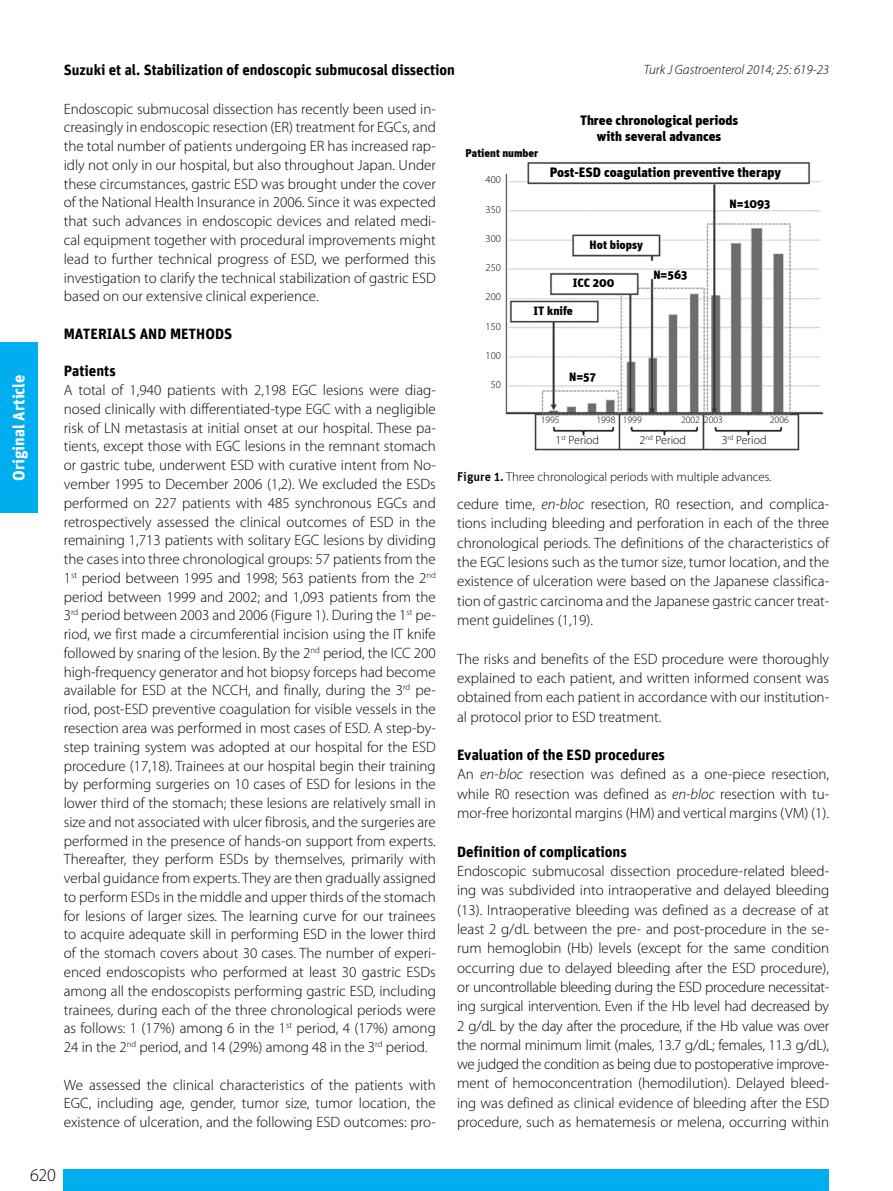
<style>
.page{position:relative;width:893px;height:1191px;background:#fff}
.page>*{position:absolute;margin:0;border:0;box-sizing:border-box;transform-origin:0 0}
.t1{font:300 18px "Myriad Pro";color:#000}
.t2{font:700 16.5px "Unit";color:#fff}
.t3{font:300 15px/18.8px "Myriad Pro";color:#000;text-align:justify}
.t4{font:700 15px "Unit";color:#000}
.t5{font:700 14.85px "Unit";color:#000}
.t6{font:900 13.5px/15.8px "Unit";color:#000;text-align:center}
.t7{font:italic 300 13.5px "Myriad Pro";color:#000}
.t8{font:300 12.75px "Myriad Pro";color:#000}
.t9{font:900 12px "Unit";color:#000}
.t10{font:300 12px "Myriad Pro";color:#000}
.t11{font:900 11.25px "Unit";color:#000}
.t12{font:300 10.5px "Myriad Pro";color:#000}
.t13{font:300 9.75px "Myriad Pro";color:#000}
.s1{font-family:"Unit";font-weight:500}
.s2{font-style:italic}
</style>
<div class="page">
<div style="left:0;top:342px;width:37px;height:170px;background:#00aeef"></div>
<img style="left:505px;top:161px;width:319px;height:290px">
<div style="left:64px;top:1169px;width:765px;height:22px;background:#00aeef"></div>
<p class="t2" style="left:9px;top:481px;width:108px;rotate:-90deg">Original Article</p>
<p class="t5" style="left:64px;top:60px;width:393px">Suzuki et al. Stabilization of endoscopic submucosal dissection</p>
<p class="t7" style="left:644px;top:61px;width:187px">Turk J Gastroenterol 2014; 25: 619-23</p>
<p class="t3" style="left:64px;top:99px;width:374px">Endoscopic submucosal dissection has recently been used in&shy;creasingly in endoscopic resection (ER) treatment for EGCs, and the total number of patients undergoing ER has increased rap&shy;idly not only in our hospital, but also throughout Japan. Under these circumstances, gastric ESD was brought under the cover of the National Health Insurance in 2006. Since it was expected that such advances in endoscopic devices and related medi&shy;cal equipment together with procedural improvements might lead to further technical progress of ESD, we performed this investigation to clarify the technical stabilization of gastric ESD based on our extensive clinical experience.</p>
<p class="t4" style="left:64px;top:324px;width:170px">MATERIALS AND METHODS</p>
<p class="t4" style="left:64px;top:362px;width:54px">Patients</p>
<p class="t3" style="left:64px;top:380px;width:374px">A total of 1,940 patients with 2,198 EGC lesions were diag&shy;nosed clinically with differentiated-type EGC with a negligible risk of LN metastasis at initial onset at our hospital. These pa&shy;tients, except those with EGC lesions in the remnant stomach or gastric tube, underwent ESD with curative intent from No&shy;vember 1995 to December 2006 (1,2). We excluded the ESDs performed on 227 patients with 485 synchronous EGCs and retrospectively assessed the clinical outcomes of ESD in the remaining 1,713 patients with solitary EGC lesions by dividing the cases into three chronological groups: 57 patients from the 1<sup>st</sup> period between 1995 and 1998; 563 patients from the 2<sup>nd </sup>period between 1999 and 2002; and 1,093 patients from the 3<sup>rd</sup> period between 2003 and 2006 (Figure 1). During the 1<sup>st</sup> pe&shy;riod, we first made a circumferential incision using the IT knife followed by snaring of the lesion. By the 2<sup>nd</sup> period, the ICC 200 high-frequency generator and hot biopsy forceps had become available for ESD at the NCCH, and finally, during the 3<sup>rd</sup> pe&shy;riod, post-ESD preventive coagulation for visible vessels in the resection area was performed in most cases of ESD. A step-by&shy;step training system was adopted at our hospital for the ESD procedure (17,18). Trainees at our hospital begin their training by performing surgeries on 10 cases of ESD for lesions in the lower third of the stomach; these lesions are relatively small in size and not associated with ulcer fibrosis, and the surgeries are performed in the presence of hands-on support from experts.<br>Thereafter, they perform ESDs by themselves, primarily with verbal guidance from experts. They are then gradually assigned to perform ESDs in the middle and upper thirds of the stomach for lesions of larger sizes. The learning curve for our trainees to acquire adequate skill in performing ESD in the lower third of the stomach covers about 30 cases. The number of experi&shy;enced endoscopists who performed at least 30 gastric ESDs among all the endoscopists performing gastric ESD, including trainees, during each of the three chronological periods were as follows: 1 (17%) among 6 in the 1<sup>st</sup> period, 4 (17%) among 24 in the 2<sup>nd</sup> period, and 14 (29%) among 48 in the 3<sup>rd</sup> period.</p>
<p class="t3" style="left:64px;top:1075px;width:374px">We assessed the clinical characteristics of the patients with EGC, including age, gender, tumor size, tumor location, the existence of ulceration, and the following ESD outcomes: pro-</p>
<p class="t6" style="left:580px;top:112px;width:160px">Three chronological periods with several advances</p>
<p class="t6" style="left:550px;top:164px;width:233px">Post-ESD coagulation preventive therapy</p>
<p class="t11" style="left:466px;top:146px;width:74px">Patient number</p>
<p class="t12" style="left:486px;top:173px;width:17px">400</p>
<p class="t12" style="left:486px;top:203px;width:17px">350</p>
<p class="t12" style="left:486px;top:232px;width:17px">300</p>
<p class="t12" style="left:486px;top:261px;width:17px">250</p>
<p class="t12" style="left:486px;top:290px;width:17px">200</p>
<p class="t12" style="left:486px;top:320px;width:17px">150</p>
<p class="t12" style="left:486px;top:349px;width:17px">100</p>
<p class="t12" style="left:491px;top:378px;width:12px">50</p>
<p class="t9" style="left:730px;top:196px;width:42px">N=1093</p>
<p class="t9" style="left:590px;top:237px;width:55px">Hot biopsy</p>
<p class="t9" style="left:573px;top:276px;width:43px">ICC 200</p>
<p class="t9" style="left:653px;top:268px;width:35px">N=563</p>
<p class="t9" style="left:534px;top:303px;width:41px">IT knife</p>
<p class="t9" style="left:569px;top:369px;width:28px">N=57</p>
<p class="t13" style="left:541px;top:414px;width:21px">1995</p>
<p class="t13" style="left:596px;top:414px;width:47px">1998 1999</p>
<p class="t13" style="left:681px;top:414px;width:43px">2002 2003</p>
<p class="t13" style="left:770px;top:414px;width:21px">2006</p>
<p class="t10" style="left:639px;top:433px;width:48px">2<sup>nd</sup> Period</p>
<p class="t10" style="left:722px;top:433px;width:46px">3<sup>rd</sup> Period</p>
<p class="t10" style="left:555px;top:433px;width:45px">1<sup>st</sup> Period</p>
<p class="t8" style="left:457px;top:469px;width:316px"><span class="s1">Figure 1.</span> Three chronological periods with multiple advances.</p>
<p class="t3" style="left:457px;top:494px;width:374px;line-height:19.4px">cedure time, <span class="s2">en-bloc</span> resection, R0 resection, and complica&shy;tions including bleeding and perforation in each of the three chronological periods. The definitions of the characteristics of the EGC lesions such as the tumor size, tumor location, and the existence of ulceration were based on the Japanese classifica&shy;tion of gastric carcinoma and the Japanese gastric cancer treat&shy;ment guidelines (1,19).</p>
<p class="t3" style="left:457px;top:649px;width:374px;line-height:19.4px">The risks and benefits of the ESD procedure were thoroughly explained to each patient, and written informed consent was obtained from each patient in accordance with our institution&shy;al protocol prior to ESD treatment.</p>
<p class="t4" style="left:457px;top:746px;width:209px">Evaluation of the ESD procedures</p>
<p class="t3" style="left:457px;top:764px;width:374px;line-height:19.4px">An <span class="s2">en-bloc</span> resection was defined as a one-piece resection, while R0 resection was defined as <span class="s2">en-bloc</span> resection with tu&shy;mor-free horizontal margins (HM) and vertical margins (VM) (1).</p>
<p class="t4" style="left:457px;top:842px;width:171px">Definition of complications</p>
<p class="t3" style="left:457px;top:861px;width:374px;line-height:19.4px">Endoscopic submucosal dissection procedure-related bleed&shy;ing was subdivided into intraoperative and delayed bleeding (13). Intraoperative bleeding was defined as a decrease of at least 2 g/dL between the pre- and post-procedure in the se&shy;rum hemoglobin (Hb) levels (except for the same condition occurring due to delayed bleeding after the ESD procedure), or uncontrollable bleeding during the ESD procedure necessitat&shy;ing surgical intervention. Even if the Hb level had decreased by 2 g/dL by the day after the procedure, if the Hb value was over the normal minimum limit (males, 13.7 g/dL; females, 11.3 g/dL), we judged the condition as being due to postoperative improve&shy;ment of hemoconcentration (hemodilution). Delayed bleed&shy;ing was defined as clinical evidence of bleeding after the ESD procedure, such as hematemesis or melena, occurring within</p>
<p class="t1" style="left:30px;top:1164px;width:27px">620</p>
</div>
